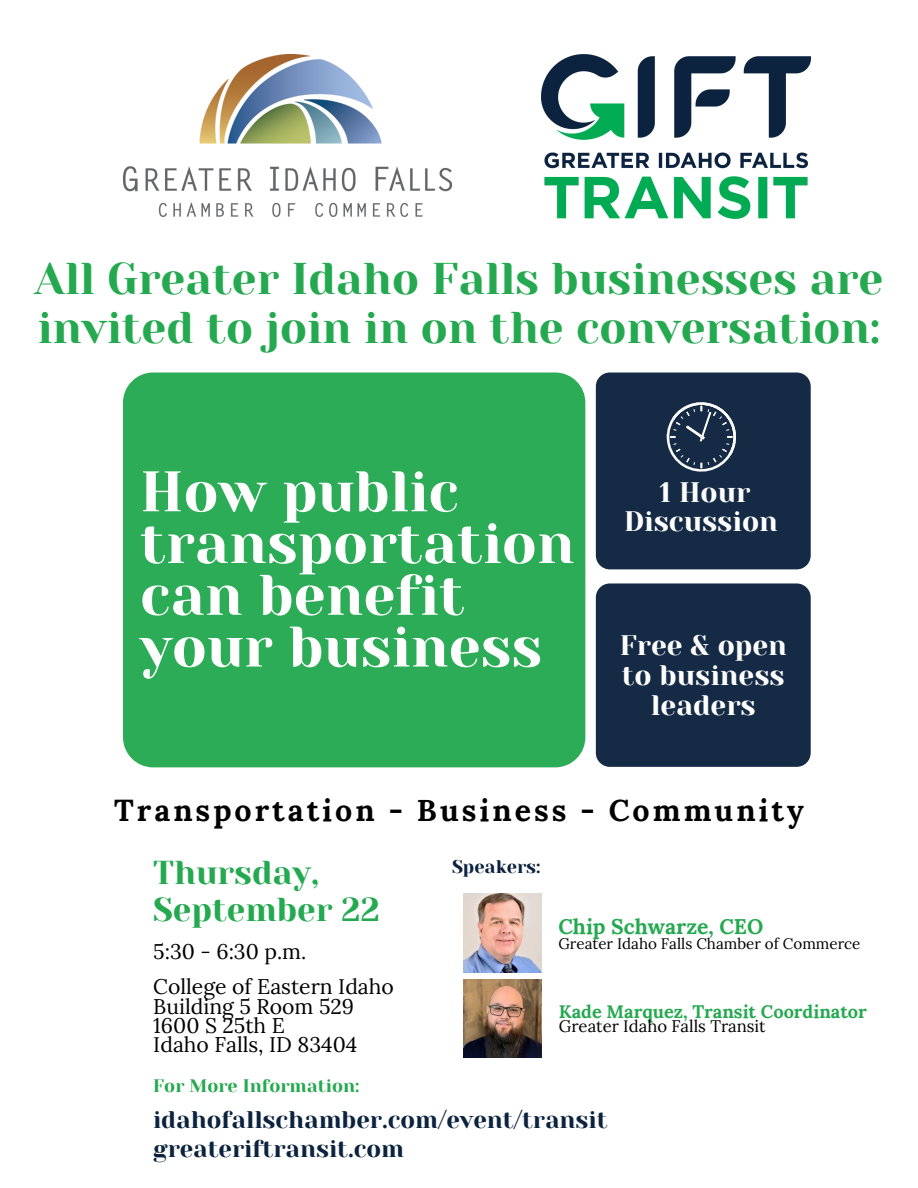
<style>
.page{position:relative;width:918px;height:1188px;background:#fff}
.page>*{position:absolute;margin:0;border:0;box-sizing:border-box;transform-origin:0 0}
.t1{font:57px/51.8px "Yeseva One";color:#fff}
.t2{font:44.25px/48.3px "Yeseva One";color:#25a950}
.t3{font:33px "Yeseva One";color:#25a950}
.t4{font:700 30.3px "Lora";letter-spacing:.1em;color:#000}
.t5{font:28.05px/30.2px "Yeseva One";color:#fff;text-align:center}
.t6{font:24px/28.3px "Yeseva One";color:#0c233f}
.t7{font:21.15px/19.2px "Lora";color:#000}
.t8{font:700 21.15px "Lora";color:#25a950}
.t9{font:18.3px "Yeseva One";color:#0c233f}
.t10{font:700 18.15px "Lora";color:#25a950}
.t11{font:18.15px "Yeseva One";color:#25a950}
.t12{font:16.65px "Lora";color:#000}
.t13{font:15.15px "Lora";color:#000}
</style>
<div class="page">
<img style="left:542px;top:55px;width:268px;height:164px">
<img style="left:123px;top:55px;width:329px;height:162px">
<img style="left:463px;top:894px;width:79px;height:78px">
<img style="left:463px;top:979px;width:79px;height:78px">
<div style="left:123px;top:373px;width:462px;height:394px;background:#2cac56;border-radius:30px"></div>
<div style="left:596px;top:583px;width:215px;height:184px;background:#142a45;border-radius:14px"></div>
<div style="left:596px;top:373px;width:215px;height:196px;background:#142a45;border-radius:14px"></div>
<svg style="left:666px;top:402px;width:70px;height:70px"></svg>
<h2 class="t2" style="left:35px;top:255px;width:850px">All Greater Idaho Falls businesses are invited to join in on the conversation:</h2>
<h1 class="t1" style="left:140px;top:466px;width:436px">How public transportation can benefit your business</h1>
<h3 class="t5" style="left:624px;top:478px;width:155px;line-height:29.2px">1 Hour<br>Discussion</h3>
<h3 class="t5" style="left:620px;top:630px;width:169px">Free &amp; open to business leaders</h3>
<h3 class="t4" style="left:114px;top:791px;width:691px">Transportation - Business - Community</h3>
<h3 class="t3" style="left:153px;top:854px;width:167px">Thursday,</h3>
<h3 class="t3" style="left:153px;top:891px;width:228px">September 22</h3>
<p class="t7" style="left:153px;top:942px;width:155px">5:30 - 6:30 p.m.</p>
<p class="t7" style="left:153px;top:977px;width:242px">College of Eastern Idaho<br>Building 5 Room 529<br>1600 S 25th E<br>Idaho Falls, ID 83404</p>
<p class="t9" style="left:452px;top:856px;width:90px">Speakers:</p>
<p class="t8" style="left:558px;top:913px;width:207px">Chip Schwarze, CEO</p>
<p class="t13" style="left:558px;top:933px;width:304px">Greater Idaho Falls Chamber of Commerce</p>
<p class="t10" style="left:559px;top:999px;width:310px">Kade Marquez, Transit Coordinator</p>
<p class="t12" style="left:559px;top:1016px;width:208px">Greater Idaho Falls Transit</p>
<p class="t11" style="left:153px;top:1076px;width:208px">For More Information:</p>
<p class="t6" style="left:153px;top:1106px;width:456px">idahofallschamber.com/event/transit greateriftransit.com</p>
</div>
